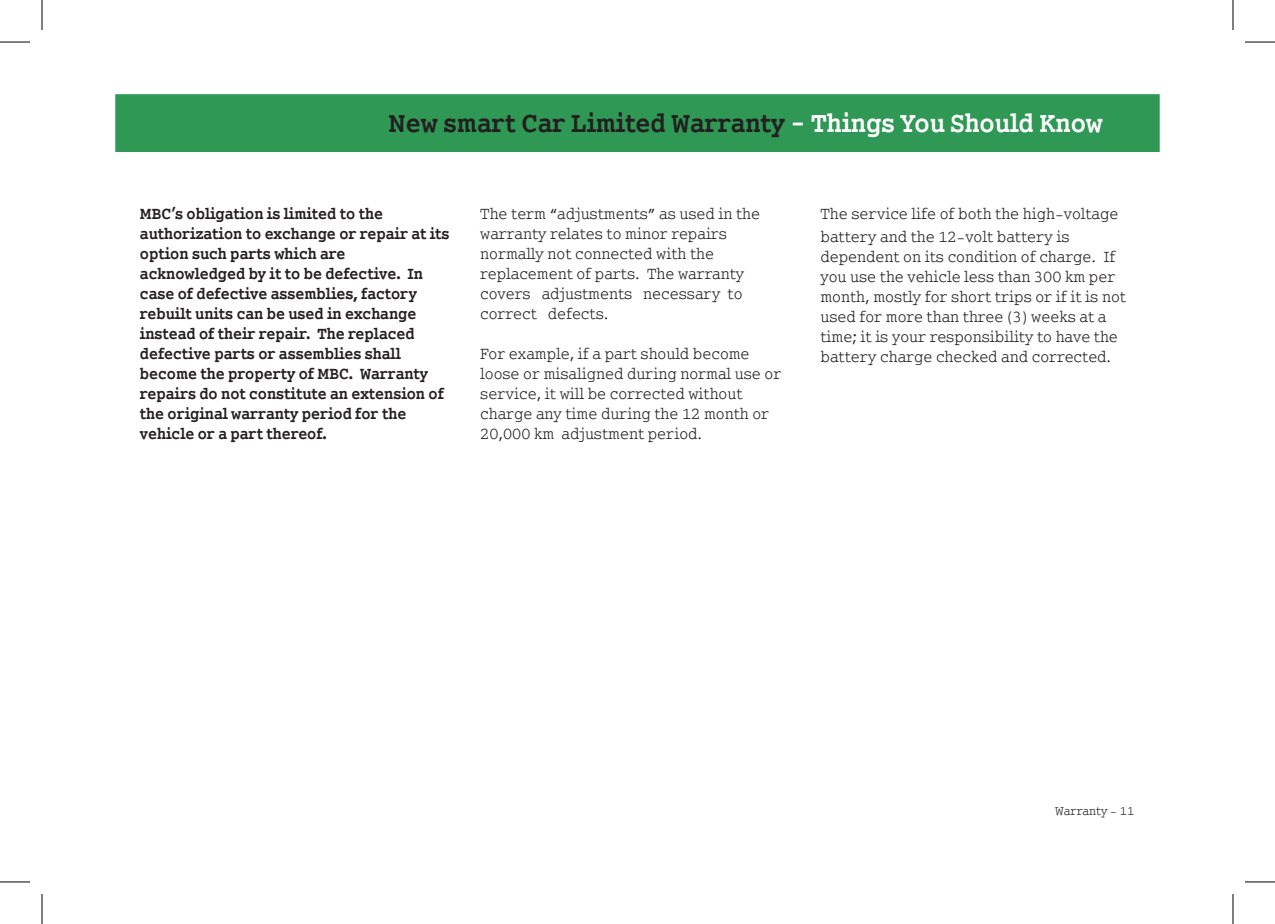
<style>
.page{position:relative;width:1275px;height:924px;background:#fff}
.page>*{position:absolute;margin:0;border:0;box-sizing:border-box;transform-origin:0 0}
.kopf_kap{font:700 condensed 30px "Smart Courier";color:#231f20}
.Haupttext{font:condensed 18px/20px "Smart Courier";color:#231f20}
.Haupttext-2{font:700 condensed 18px/20px "Smart Courier";color:#231f20}
.t1{font:condensed 14px "Smart Courier";color:#231f20}
.s1{color:#fff}
</style>
<div class="page">
<div style="left:115px;top:94px;width:1044px;height:58px;background:#2e9854;border:1px solid #2e9854"></div>
<hr style="left:0;top:42px;width:30px;height:1px;background:#000">
<hr style="left:1245px;top:42px;width:30px;height:1px;background:#000">
<hr style="left:0;top:881px;width:30px;height:1px;background:#000">
<hr style="left:1245px;top:881px;width:30px;height:1px;background:#000">
<hr style="left:42px;top:0;width:1px;height:30px;background:#000">
<hr style="left:42px;top:893px;width:1px;height:30px;background:#000">
<hr style="left:1232px;top:0;width:1px;height:30px;background:#000">
<hr style="left:1232px;top:893px;width:1px;height:30px;background:#000">
<p class="kopf_kap" style="left:388px;top:107px;width:716px">New smart Car Limited Warranty <span class="s1">- Things You Should Know</span></p>
<p class="Haupttext-2" style="left:140px;top:204px;width:311px">MBC’s obligation is limited to the authorization to exchange or repair at its option such parts which are acknowledged by it to be defective. In case of defective assemblies, factory rebuilt units can be used in exchange instead of their repair. The replaced defective parts or assemblies shall become the property of MBC. Warranty repairs do not constitute an extension of the original warranty period for the vehicle or a part thereof.</p>
<p class="Haupttext" style="left:480px;top:203px;width:281px">The term “adjustments” as used in the warranty relates to minor repairs normally not connected with the replacement of parts. The warranty covers adjustments necessary to correct defects.</p>
<p class="Haupttext" style="left:480px;top:343px;width:302px">For example, if a part should become loose or misaligned during normal use or service, it will be corrected without charge any time during the 12 month or 20,000 km adjustment period.</p>
<p class="Haupttext" style="left:820px;top:202px;width:299px;line-height:22.6px">The service life of both the high-voltage battery and the 12-volt battery is</p>
<p class="Haupttext" style="left:820px;top:246px;width:307px">dependent on its condition of charge. If you use the vehicle less than 300 km per month, mostly for short trips or if it is not used for more than three (3) weeks at a time; it is your responsibility to have the battery charge checked and corrected.</p>
<p class="t1" style="left:1055px;top:803px;width:81px">Warranty - 11</p>
</div>
